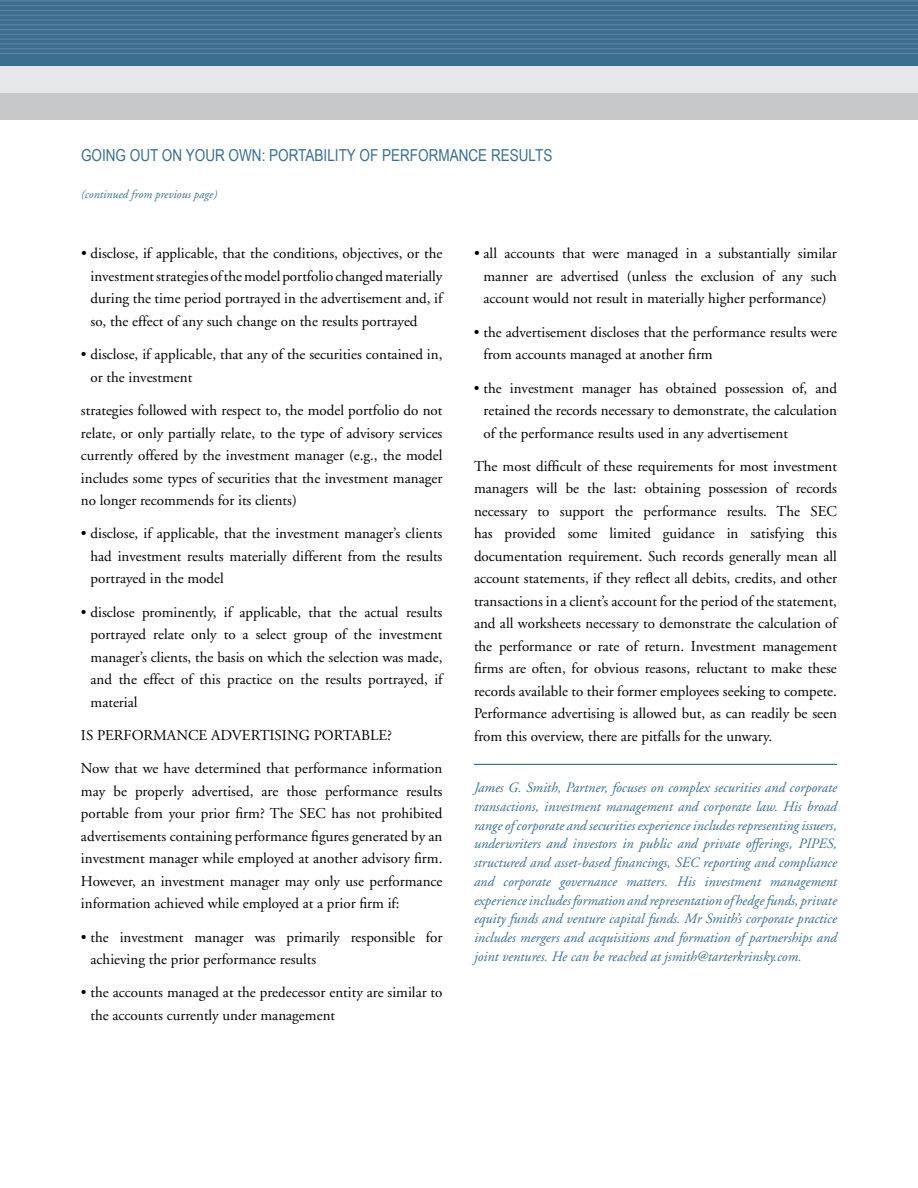
<style>
.page{position:relative;width:918px;height:1188px;background:#fff}
.page>*{position:absolute;margin:0;border:0;box-sizing:border-box;transform-origin:0 0}
.t1{font:16.5px "Arial Narrow";color:#3b6e8f}
.t2{font:15px/22.5px "Adobe Garamond";color:#000;text-align:justify}
.t3{font:italic 14.25px/18.8px "Adobe Garamond";color:#3b6e8f;text-align:justify}
.t4{font:italic 12px "Adobe Garamond";color:#3b6e8f}
</style>
<div class="page">
<div style="left:0;top:0;width:918px;height:76px;background:#3b6e8f"></div>
<div style="left:0;top:66px;width:918px;height:27px;background:#e6e7e8"></div>
<div style="left:0;top:93px;width:918px;height:27px;background:#c6c8ca"></div>
<hr style="left:0;top:53px;width:918px;height:1px;background:#5b83a2">
<hr style="left:0;top:48px;width:918px;height:1px;background:#5b83a2">
<hr style="left:0;top:43px;width:918px;height:1px;background:#5b83a2">
<hr style="left:0;top:39px;width:918px;height:1px;background:#5b83a2">
<hr style="left:0;top:34px;width:918px;height:1px;background:#5b83a2">
<hr style="left:0;top:29px;width:918px;height:1px;background:#5b83a2">
<hr style="left:0;top:24px;width:918px;height:1px;background:#5b83a2">
<hr style="left:0;top:19px;width:918px;height:2px;background:#5b83a2">
<hr style="left:0;top:15px;width:918px;height:1px;background:#5b83a2">
<hr style="left:0;top:10px;width:918px;height:1px;background:#5b83a2">
<hr style="left:0;top:5px;width:918px;height:1px;background:#5b83a2">
<hr style="left:0;top:0;width:918px;height:2px;background:#5b83a2">
<hr style="left:474px;top:764px;width:363px;height:1px;background:#3b6e8f">
<p class="t1" style="left:81px;top:145px;width:473px">GOING OUT ON YOUR OWN: PORTABILITY OF PERFORMANCE RESULTS</p>
<p class="t4" style="left:81px;top:188px;width:138px">(continued from previous page)</p>
<p class="t2" style="left:91px;top:243px;width:353px;text-indent:-10px">• disclose, if applicable, that the conditions, objectives, or the investment strategies of the model portfolio changed materially during the time period portrayed in the advertisement and, if so, the effect of any such change on the results portrayed</p>
<p class="t2" style="left:91px;top:344px;width:353px;text-indent:-10px">• disclose, if applicable, that any of the securities contained in, or the investment</p>
<p class="t2" style="left:81px;top:399px;width:363px">strategies followed with respect to, the model portfolio do not relate, or only partially relate, to the type of advisory services currently offered by the investment manager (e.g., the model includes some types of securities that the investment manager no longer recommends for its clients)</p>
<p class="t2" style="left:91px;top:523px;width:353px;text-indent:-10px">• disclose, if applicable, that the investment manager’s clients had investment results materially different from the results portrayed in the model</p>
<p class="t2" style="left:91px;top:601px;width:353px;text-indent:-10px">• disclose prominently, if applicable, that the actual results portrayed relate only to a select group of the investment manager’s clients, the basis on which the selection was made, and the effect of this practice on the results portrayed, if material</p>
<p class="t2" style="left:81px;top:724px;width:313px">IS PERFORMANCE ADVERTISING PORTABLE?</p>
<p class="t2" style="left:81px;top:758px;width:363px">Now that we have determined that performance information may be properly advertised, are those performance results portable from your prior firm? The SEC has not prohibited advertisements containing performance figures generated by an investment manager while employed at another advisory firm.<br>However, an investment manager may only use performance information achieved while employed at a prior firm if:</p>
<p class="t2" style="left:91px;top:926px;width:353px;text-indent:-10px">• the investment manager was primarily responsible for achieving the prior performance results</p>
<p class="t2" style="left:91px;top:982px;width:353px;text-indent:-10px">• the accounts managed at the predecessor entity are similar to the accounts currently under management</p>
<p class="t2" style="left:484px;top:243px;width:355px;text-indent:-10px">• all accounts that were managed in a substantially similar manner are advertised (unless the exclusion of any such account would not result in materially higher performance)</p>
<p class="t2" style="left:484px;top:321px;width:355px;text-indent:-10px">• the advertisement discloses that the performance results were from accounts managed at another firm</p>
<p class="t2" style="left:484px;top:377px;width:355px;text-indent:-10px">• the investment manager has obtained possession of, and retained the records necessary to demonstrate, the calculation of the performance results used in any advertisement</p>
<p class="t2" style="left:474px;top:455px;width:365px">The most difficult of these requirements for most investment managers will be the last: obtaining possession of records necessary to support the performance results. The SEC has provided some limited guidance in satisfying this documentation requirement. Such records generally mean all account statements, if they reflect all debits, credits, and other transactions in a client’s account for the period of the statement, and all worksheets necessary to demonstrate the calculation of the performance or rate of return. Investment management firms are often, for obvious reasons, reluctant to make these records available to their former employees seeking to compete.<br>Performance advertising is allowed but, as can readily be seen from this overview, there are pitfalls for the unwary.</p>
<p class="t3" style="left:474px;top:779px;width:365px">James G. Smith, Partner, focuses on complex securities and corporate transactions, investment management and corporate law. His broad range of corporate and securities experience includes representing issuers, underwriters and investors in public and private offerings, PIPES, structured and asset-based financings, SEC reporting and compliance and corporate governance matters. His investment management experience includes formation and representation of hedge funds, private equity funds and venture capital funds. Mr Smith’s corporate practice includes mergers and acquisitions and formation of partnerships and joint ventures. He can be reached at jsmith@tarterkrinsky.com.</p>
</div>
